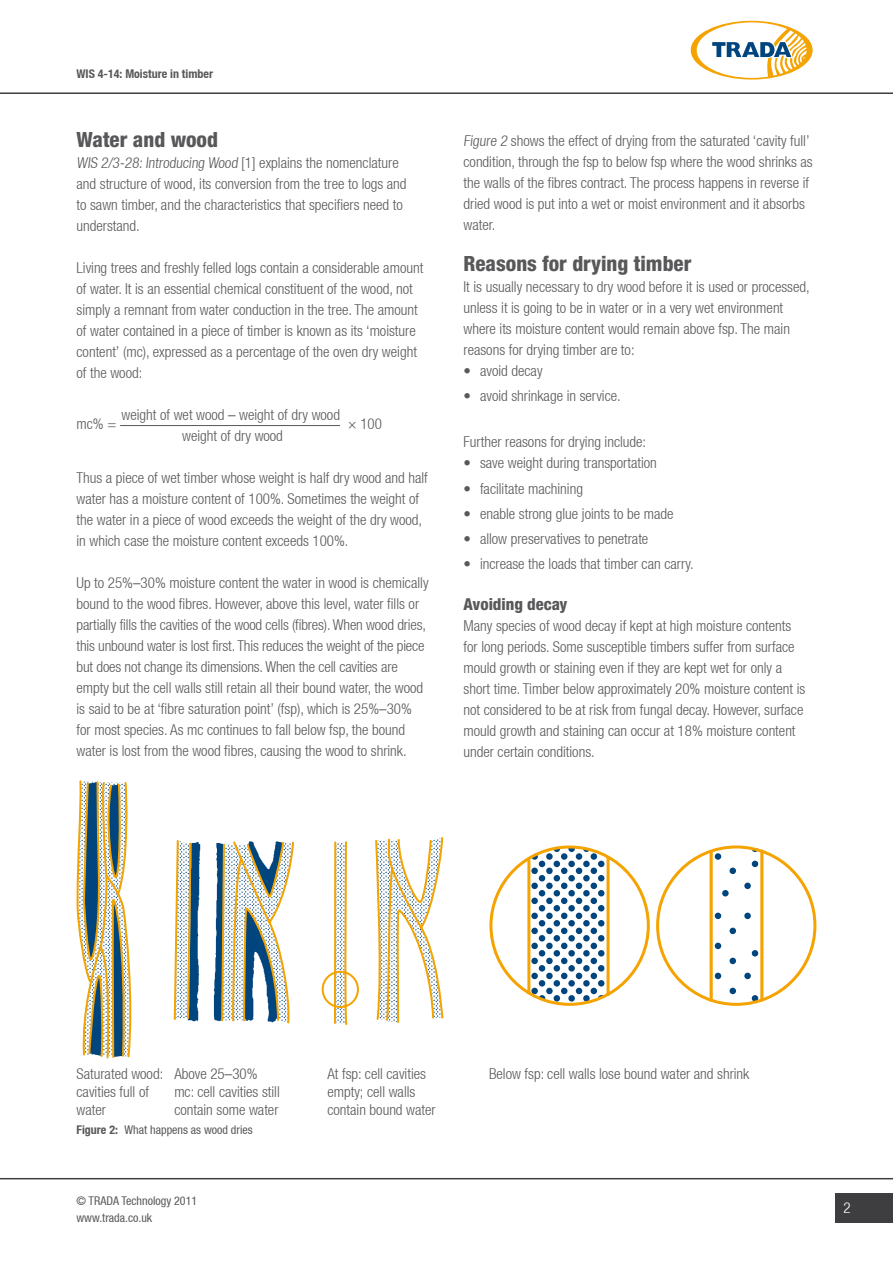
<style>
.page{position:relative;width:893px;height:1263px;background:#fff}
.page>*{position:absolute;margin:0;border:0;box-sizing:border-box;transform-origin:0 0}
.t1{font:800 condensed 21px "Helvetica Neue LT Std";color:#58585a}
.t2{font:800 condensed 16.5px "Helvetica Neue LT Std";color:#58585a}
.t3{font:300 condensed 15px/21px "Helvetica Neue";color:#58585a}
.t4{font:300 condensed 15px "Helvetica Neue";color:#fff}
.t5{font:condensed 12px/17px "Helvetica Neue";color:#58585a}
.t6{font:700 condensed 12px "Helvetica Neue";color:#58585a}
.s1{font-weight:700}
</style>
<div class="page">
<div style="left:835px;top:1193px;width:58px;height:30px;background:#3e3d40"></div>
<hr style="left:0;top:92px;width:893px;height:2px;background:#3e3d40">
<hr style="left:0;top:1178px;width:893px;height:1px;background:#3e3d40">
<svg style="left:691px;top:21px;width:122px;height:59px"></svg>
<hr style="left:120px;top:425px;width:220px;height:1px;background:#58585a">
<svg style="left:715px;top:913px;width:6px;height:6px"></svg>
<div style="left:715px;top:853px;width:6px;height:7px;background:#00457d;border-radius:50%"></div>
<div style="left:729px;top:928px;width:7px;height:6px;background:#00457d;border-radius:50%"></div>
<svg style="left:752px;top:995px;width:6px;height:6px"></svg>
<svg style="left:715px;top:973px;width:6px;height:6px"></svg>
<svg style="left:752px;top:849px;width:6px;height:3px"></svg>
<div style="left:729px;top:867px;width:7px;height:7px;background:#00457d;border-radius:50%"></div>
<div style="left:729px;top:988px;width:7px;height:6px;background:#00457d;border-radius:50%"></div>
<svg style="left:752px;top:950px;width:6px;height:6px"></svg>
<div style="left:744px;top:913px;width:7px;height:6px;background:#00457d;border-radius:50%"></div>
<div style="left:722px;top:890px;width:7px;height:6px;background:#00457d;border-radius:50%"></div>
<div style="left:729px;top:958px;width:7px;height:6px;background:#00457d;border-radius:50%"></div>
<svg style="left:715px;top:943px;width:6px;height:6px"></svg>
<div style="left:744px;top:973px;width:7px;height:6px;background:#00457d;border-radius:50%"></div>
<svg style="left:752px;top:861px;width:6px;height:6px"></svg>
<div style="left:744px;top:882px;width:7px;height:7px;background:#00457d;border-radius:50%"></div>
<svg style="left:77px;top:780px;width:367px;height:278px"></svg>
<div style="left:656px;top:845px;width:160px;height:161px;border:3px solid #f4a300;border-radius:50%"></div>
<hr style="left:710px;top:851px;width:3px;height:149px;background:#f4a300">
<hr style="left:760px;top:851px;width:3px;height:149px;background:#f4a300">
<svg style="left:489px;top:845px;width:161px;height:161px"></svg>
<p class="t6" style="left:77px;top:67px;width:138px">WIS 4-14: Moisture in timber</p>
<h1 class="t1" style="left:77px;top:126px;width:143px">Water and wood</h1>
<p class="t3" style="left:77px;top:152px;width:332px">WIS 2/3-28: Introducing Wood [1] explains the nomenclature and structure of wood, its conversion from the tree to logs and to sawn timber, and the characteristics that specifiers need to understand.</p>
<p class="t3" style="left:77px;top:257px;width:348px">Living trees and freshly felled logs contain a considerable amount of water. It is an essential chemical constituent of the wood, not simply a remnant from water conduction in the tree. The amount of water contained in a piece of timber is known as its ‘moisture content’ (mc), expressed as a percentage of the oven dry weight of the wood:</p>
<p class="t3" style="left:122px;top:404px;width:220px">weight of wet wood – weight of dry wood</p>
<p class="t3" style="left:77px;top:413px;width:41px">mc% =</p>
<p class="t3" style="left:348px;top:413px;width:36px">× 100</p>
<p class="t3" style="left:182px;top:425px;width:102px">weight of dry wood</p>
<p class="t3" style="left:77px;top:467px;width:353px">Thus a piece of wet timber whose weight is half dry wood and half water has a moisture content of 100%. Sometimes the weight of the water in a piece of wood exceeds the weight of the dry wood, in which case the moisture content exceeds 100%.</p>
<p class="t3" style="left:77px;top:572px;width:354px">Up to 25%–30% moisture content the water in wood is chemically bound to the wood fibres. However, above this level, water fills or partially fills the cavities of the wood cells (fibres). When wood dries, this unbound water is lost first. This reduces the weight of the piece but does not change its dimensions. When the cell cavities are empty but the cell walls still retain all their bound water, the wood is said to be at ‘fibre saturation point’ (fsp), which is 25%–30% for most species. As mc continues to fall below fsp, the bound water is lost from the wood fibres, causing the wood to shrink.</p>
<p class="t3" style="left:463px;top:130px;width:351px">Figure 2 shows the effect of drying from the saturated ‘cavity full’ condition, through the fsp to below fsp where the wood shrinks as the walls of the fibres contract. The process happens in reverse if dried wood is put into a wet or moist environment and it absorbs water.</p>
<h1 class="t1" style="left:463px;top:250px;width:229px">Reasons for drying timber</h1>
<p class="t3" style="left:463px;top:276px;width:348px">It is usually necessary to dry wood before it is used or processed, unless it is going to be in water or in a very wet environment where its moisture content would remain above fsp. The main reasons for drying timber are to:</p>
<p class="t3" style="left:463px;top:360px;width:81px">• avoid decay</p>
<p class="t3" style="left:463px;top:385px;width:159px">• avoid shrinkage in service.</p>
<p class="t3" style="left:463px;top:431px;width:184px">Further reasons for drying include:</p>
<p class="t3" style="left:463px;top:452px;width:195px">• save weight during transportation</p>
<p class="t3" style="left:463px;top:478px;width:121px">• facilitate machining</p>
<p class="t3" style="left:463px;top:503px;width:212px">• enable strong glue joints to be made</p>
<p class="t3" style="left:463px;top:528px;width:186px">• allow preservatives to penetrate</p>
<p class="t3" style="left:463px;top:553px;width:232px">• increase the loads that timber can carry.</p>
<p class="t2" style="left:463px;top:594px;width:106px">Avoiding decay</p>
<p class="t3" style="left:463px;top:615px;width:343px">Many species of wood decay if kept at high moisture contents for long periods. Some susceptible timbers suffer from surface mould growth or staining even if they are kept wet for only a short time. Timber below approximately 20% moisture content is not considered to be at risk from fungal decay. However, surface mould growth and staining can occur at 18% moisture content under certain conditions.</p>
<p class="t3" style="left:77px;top:1065px;width:88px;line-height:18px">Saturated wood: cavities full of water</p>
<p class="t3" style="left:174px;top:1065px;width:107px;line-height:18px">Above 25–30% mc: cell cavities still contain some water</p>
<p class="t3" style="left:327px;top:1065px;width:110px;line-height:18px">At fsp: cell cavities empty; cell walls contain bound water</p>
<p class="t3" style="left:489px;top:1063px;width:262px">Below fsp: cell walls lose bound water and shrink</p>
<p class="t5" style="left:77px;top:1121px;width:178px"><span class="s1">Figure 2:</span> What happens as wood dries</p>
<p class="t5" style="left:77px;top:1192px;width:122px">© TRADA Technology 2011 www.trada.co.uk</p>
<p class="t4" style="left:843px;top:1199px;width:9px">2</p>
</div>
